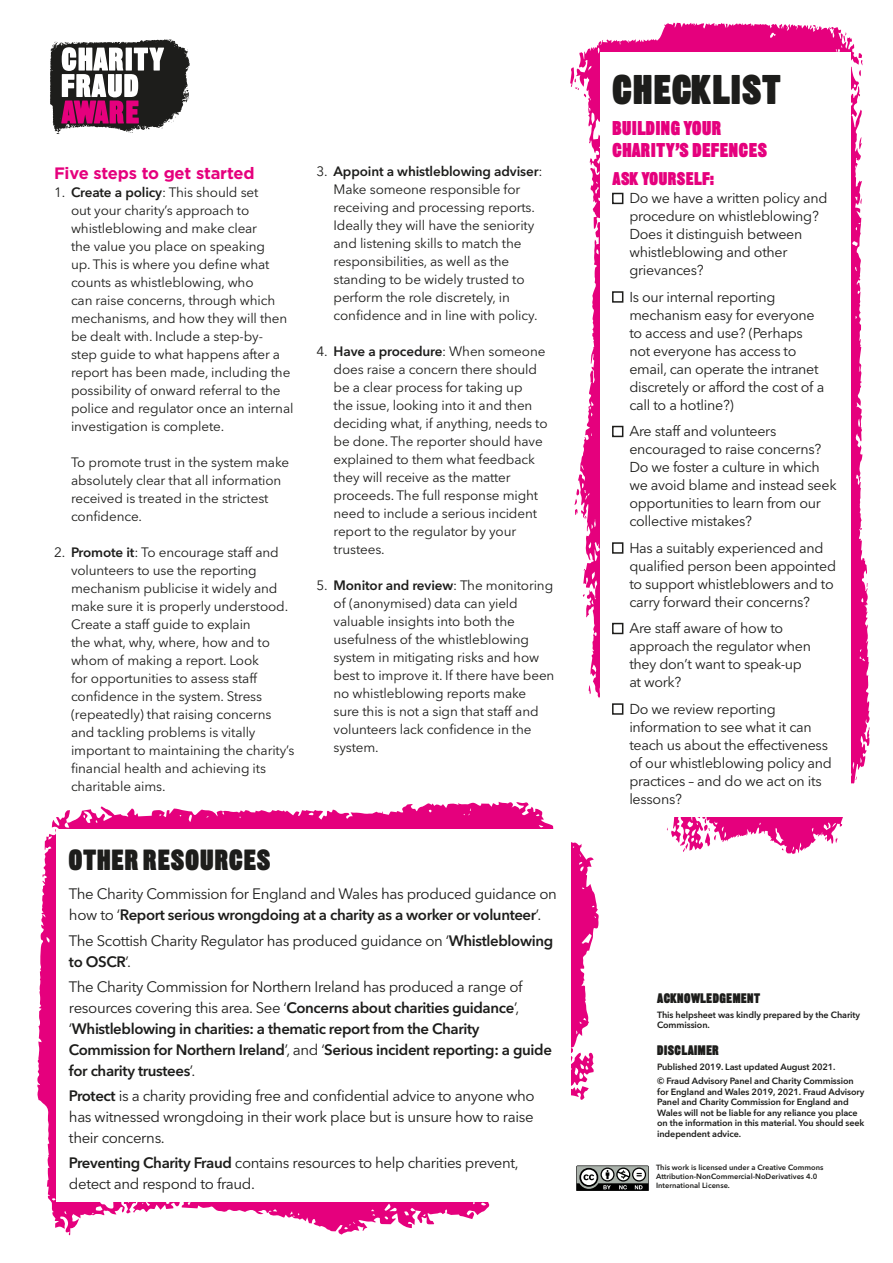
<style>
.page{position:relative;width:893px;height:1263px;background:#fff}
.page>*{position:absolute;margin:0;border:0;box-sizing:border-box;transform-origin:0 0}
.checklist_heading{font:900 40.5px "Sans Thirteen";letter-spacing:.035em;color:#1d1d1b}
.Box_Sub{font:900 28.5px "Sans Thirteen";letter-spacing:.04em;color:#1d1d1b}
.checklist_sub_1{font:900 19.5px/22.5px "Sans Thirteen";letter-spacing:.035em;color:#e5007d}
.checklist_sub_2{font:900 18px "Sans Thirteen";letter-spacing:.035em;color:#e5007d}
.Heading1_colour{font:700 16.5px "Gotham";letter-spacing:-.01em;color:#e5007d}
.Box_Bodytext{font:15px/21px "Avenir Next LT Pro";letter-spacing:-.025em;color:#1d1d1b}
.Box_Bodytext-2{font:600 15px/21px "Avenir Next LT Pro";letter-spacing:-.025em;color:#1d1d1b}
.t1{font:14.25px/18px "Avenir Next LT Pro";letter-spacing:-.02em;color:#1d1d1b}
.t2{font:13.5px/18px "Avenir Next LT Pro";letter-spacing:-.01em;color:#1d1d1b}
.acknowl_sub{font:900 13.5px "Sans Thirteen";letter-spacing:.035em;color:#1d1d1b}
.Acknowl_body{font:600 9px/10.5px "Avenir Next LT Pro";letter-spacing:-.01em;color:#1d1d1b}
.copyright{font:600 7.5px/9px "Avenir Next LT Pro";color:#1d1d1b}
.s1{color:#fff}
.s2{font-weight:600}
.s3{font-weight:400}
.s4{font-size:19.5px;color:#fff}
</style>
<div class="page">
<svg style="left:570px;top:67px;width:6px;height:22px"></svg>
<svg style="left:50px;top:39px;width:140px;height:95px"></svg>
<svg style="left:576px;top:23px;width:294px;height:831px"></svg>
<svg style="left:589px;top:685px;width:2px;height:9px"></svg>
<svg style="left:835px;top:837px;width:3px;height:6px"></svg>
<svg style="left:682px;top:843px;width:6px;height:9px"></svg>
<svg style="left:574px;top:489px;width:13px;height:30px"></svg>
<svg style="left:703px;top:818px;width:13px;height:28px"></svg>
<svg style="left:37px;top:802px;width:562px;height:433px"></svg>
<div style="left:56px;top:830px;width:515px;height:372px;background:#fff"></div>
<div style="left:600px;top:52px;width:250px;height:765px;background:#fff"></div>
<svg style="left:576px;top:1165px;width:73px;height:26px"></svg>
<p class="Heading1_colour" style="left:54px;top:162px;width:207px">Five steps to get started<span class="s1">.</span></p>
<p class="t2" style="left:71px;top:183px;width:224px;text-indent:-17px">1. <span class="s2">Create a policy</span>: This should set<br>out your charity’s approach to whistleblowing and make clear<br>the value you place on speaking<br>up. This is where you define what counts as whistleblowing, who<br>can raise concerns, through which mechanisms, and how they will then be dealt with. Include a step-by-<br>step guide to what happens after a report has been made, including the possibility of onward referral to the police and regulator once an internal investigation is complete.</p>
<p class="t2" style="left:71px;top:453px;width:220px">To promote trust in the system make absolutely clear that all information received is treated in the strictest confidence.</p>
<p class="t2" style="left:71px;top:543px;width:225px;text-indent:-17px">2. <span class="s2">Promote it</span>: To encourage staff and volunteers to use the reporting mechanism publicise it widely and make sure it is properly understood.<br>Create a staff guide to explain<br>the what, why, where, how and to whom of making a report. Look<br>for opportunities to assess staff confidence in the system. Stress (repeatedly) that raising concerns and tackling problems is vitally important to maintaining the charity’s financial health and achieving its charitable aims.</p>
<p class="t2" style="left:334px;top:162px;width:210px;text-indent:-17px">3. <span class="s2">Appoint a whistleblowing adviser</span>:<br>Make someone responsible for receiving and processing reports.<br>Ideally they will have the seniority and listening skills to match the responsibilities, as well as the standing to be widely trusted to perform the role discretely, in confidence and in line with policy.</p>
<p class="t2" style="left:334px;top:342px;width:216px;text-indent:-17px">4. <span class="s2">Have a procedure</span>: When someone does raise a concern there should be a clear process for taking up<br>the issue, looking into it and then deciding what, if anything, needs to be done. The reporter should have explained to them what feedback they will receive as the matter proceeds. The full response might need to include a serious incident report to the regulator by your trustees.</p>
<p class="t2" style="left:334px;top:576px;width:222px;text-indent:-17px">5. <span class="s2">Monitor and review</span>: The monitoring of (anonymised) data can yield valuable insights into both the usefulness of the whistleblowing system in mitigating risks and how best to improve it. If there have been no whistleblowing reports make sure this is not a sign that staff and volunteers lack confidence in the system.</p>
<p class="Box_Sub" style="left:69px;top:842px;width:210px">OTHER RESOURCES<span class="s1">.</span></p>
<p class="Box_Bodytext" style="left:69px;top:884px;width:489px">The Charity Commission for England and Wales has produced guidance on how to ‘<span class="s2">Report serious wrongdoing at a charity as a worker or volunteer</span>’.</p>
<p class="Box_Bodytext" style="left:69px;top:930px;width:486px">The Scottish Charity Regulator has produced guidance on ‘<span class="s2">Whistleblowing to OSCR</span>’.</p>
<p class="Box_Bodytext-2" style="left:69px;top:976px;width:484px"><span class="s3">The Charity Commission for Northern Ireland has produced a range of resources covering this area. See ‘</span>Concerns about charities guidance<span class="s3">’, ‘</span>Whistleblowing in charities: a thematic report from the Charity Commission for Northern Ireland<span class="s3">’, and ‘</span>Serious incident reporting: a guide for charity trustees<span class="s3">’.</span></p>
<p class="Box_Bodytext" style="left:69px;top:1085px;width:467px;text-align:justify"><span class="s2">Protect</span> is a charity providing free and confidential advice to anyone who has witnessed wrongdoing in their work place but is unsure how to raise their concerns.</p>
<p class="Box_Bodytext" style="left:69px;top:1153px;width:451px"><span class="s2">Preventing Charity Fraud</span> contains resources to help charities prevent, detect and respond to fraud.</p>
<p class="checklist_heading" style="left:612px;top:65px;width:173px">CHECKLIST<span class="s4">.</span></p>
<p class="checklist_sub_1" style="left:612px;top:117px;width:161px">BUILDING YOUR<br>CHARITY’S DEFENCES<span class="s1">.</span></p>
<p class="checklist_sub_2" style="left:612px;top:168px;width:103px">ASK YOURSELF:</p>
<p class="t1" style="left:629px;top:189px;width:200px;text-indent:-17px">■ Do we have a written policy and procedure on whistleblowing?<br>Does it distinguish between whistleblowing and other grievances?</p>
<p class="t1" style="left:629px;top:288px;width:197px;text-indent:-17px">■ Is our internal reporting mechanism easy for everyone to access and use? (Perhaps not everyone has access to email, can operate the intranet discretely or afford the cost of a call to a hotline?)</p>
<p class="t1" style="left:629px;top:422px;width:209px;text-indent:-17px">■ Are staff and volunteers encouraged to raise concerns?<br>Do we foster a culture in which we avoid blame and instead seek opportunities to learn from our collective mistakes?</p>
<p class="t1" style="left:629px;top:539px;width:208px;text-indent:-17px">■ Has a suitably experienced and qualified person been appointed to support whistleblowers and to carry forward their concerns?</p>
<p class="t1" style="left:629px;top:619px;width:183px;text-indent:-17px">■ Are staff aware of how to approach the regulator when they don’t want to speak-up at work?</p>
<p class="t1" style="left:629px;top:700px;width:204px;text-indent:-17px">■ Do we review reporting information to see what it can teach us about the effectiveness of our whistleblowing policy and practices – and do we act on its lessons?</p>
<p class="acknowl_sub" style="left:657px;top:990px;width:106px">ACKNOWLEDGEMENT<span class="s1">.</span></p>
<p class="Acknowl_body" style="left:657px;top:1009px;width:204px">This helpsheet was kindly prepared by the Charity<br>Commission.</p>
<p class="acknowl_sub" style="left:657px;top:1042px;width:67px">DISCLAIMER<span class="s1">.</span></p>
<p class="Acknowl_body" style="left:657px;top:1061px;width:180px">Published 2019. Last updated August 2021.</p>
<p class="Acknowl_body" style="left:657px;top:1076px;width:209px">© Fraud Advisory Panel and Charity Commission for England and Wales 2019, 2021. Fraud Advisory Panel and Charity Commission for England and Wales will not be liable for any reliance you place on the information in this material. You should seek independent advice.</p>
<p class="copyright" style="left:656px;top:1163px;width:169px">This work is licensed under a Creative Commons<br>Attribution-NonCommercial-NoDerivatives 4.0<br>International License.</p>
</div>
